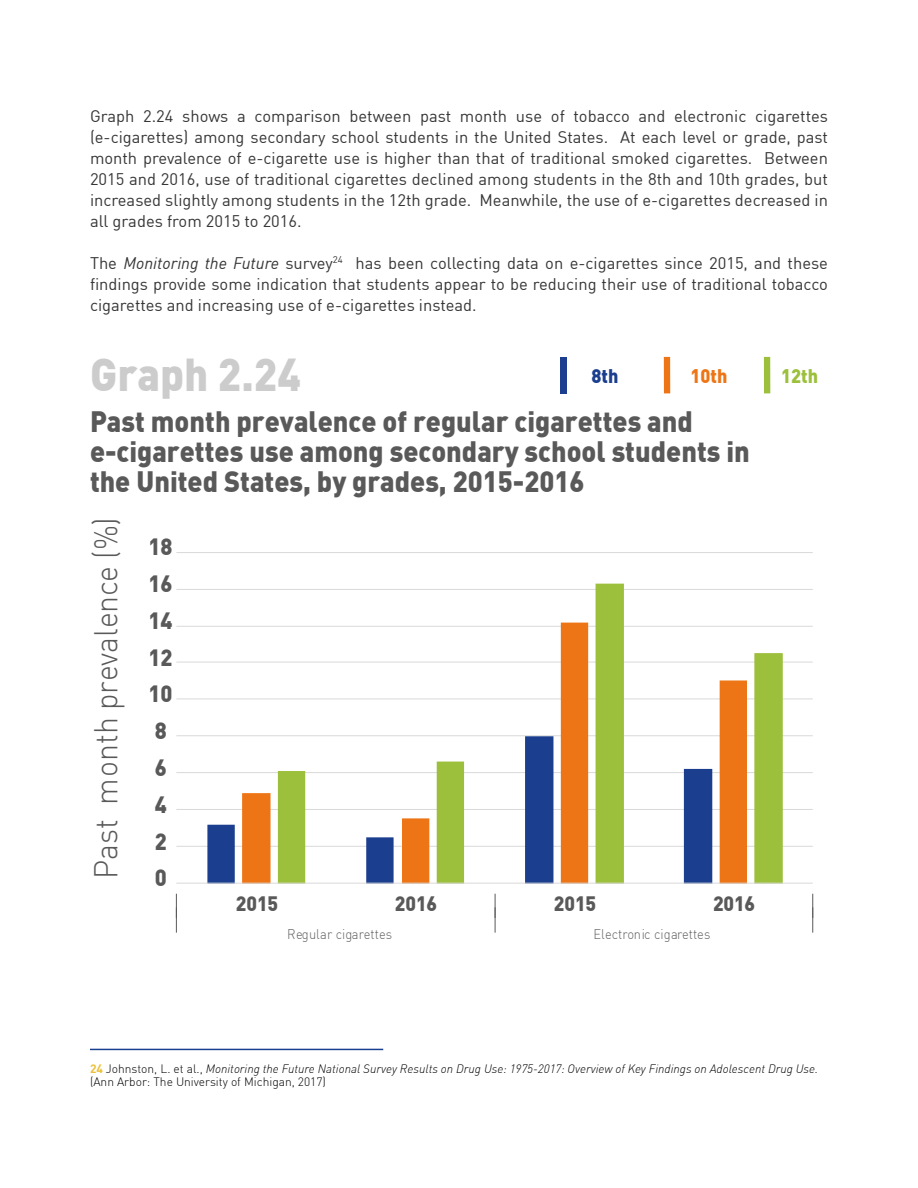
<style>
.page{position:relative;width:918px;height:1188px;background:#fff}
.page>*{position:absolute;margin:0;border:0;box-sizing:border-box;transform-origin:0 0}
.t1{font:900 45.15px "DIN";color:#ccc;scale:.94 1}
.t2{font:300 32.25px "DIN";letter-spacing:.005em;color:#595959;scale:.94 1}
.t3{font:900 28.8px/29.8px "DIN";color:#595959;scale:.94 1}
.t4{font:900 23.1px "DIN";letter-spacing:-.005em;color:#595959;scale:.94 1}
.t5{font:900 20.4px "DIN";letter-spacing:-.005em;color:#595959;scale:.94 1}
.t6{font:900 19.35px "DIN";color:#ed7516;scale:.94 1}
.t7{font:900 19.35px "DIN";color:#9cc03c;scale:.94 1}
.t8{font:900 19.35px "DIN";color:#1b3f8e;scale:.94 1}
.t9{font:16.5px/21px "DIN";color:#373636;text-align:justify}
.t10{font:300 13.8px "DIN";color:#606060;scale:.94 1}
.t11{font:italic 300 12px/13.5px "DIN";color:#000}
.s1{font-style:italic}
.s2{font-weight:700;font-style:normal;color:#ebc03b}
.s3{font-style:normal}
</style>
<div class="page">
<div style="left:560px;top:357px;width:6px;height:36px;background:#1b3f8e"></div>
<div style="left:664px;top:357px;width:6px;height:36px;background:#ed7516"></div>
<div style="left:764px;top:357px;width:6px;height:36px;background:#9cc03c"></div>
<hr style="left:176px;top:552px;width:637px;height:1px;background:#d9d9d9">
<hr style="left:176px;top:589px;width:637px;height:1px;background:#d9d9d9">
<hr style="left:176px;top:626px;width:637px;height:1px;background:#d9d9d9">
<hr style="left:176px;top:662px;width:637px;height:1px;background:#d9d9d9">
<hr style="left:176px;top:699px;width:637px;height:1px;background:#d9d9d9">
<hr style="left:176px;top:735px;width:637px;height:1px;background:#d9d9d9">
<hr style="left:176px;top:772px;width:637px;height:1px;background:#d9d9d9">
<hr style="left:176px;top:809px;width:637px;height:1px;background:#d9d9d9">
<hr style="left:176px;top:846px;width:637px;height:1px;background:#d9d9d9">
<svg style="left:207px;top:824px;width:35px;height:59px;fill:#1b3f8e"></svg>
<svg style="left:242px;top:661px;width:36px;height:222px"></svg>
<svg style="left:278px;top:584px;width:505px;height:299px"></svg>
<hr style="left:176px;top:883px;width:637px;height:1px;background:#d9d9d9">
<svg style="left:812px;top:894px;width:1px;height:39px"></svg>
<svg style="left:495px;top:894px;width:1px;height:39px"></svg>
<svg style="left:176px;top:894px;width:1px;height:39px"></svg>
<p class="t9" style="left:90px;top:105px;width:740px">Graph 2.24 shows a comparison between past month use of tobacco and electronic cigarettes (e-cigarettes) among secondary school students in the United States. At each level or grade, past month prevalence of e-cigarette use is higher than that of traditional smoked cigarettes. Between 2015 and 2016, use of traditional cigarettes declined among students in the 8th and 10th grades, but increased slightly among students in the 12th grade. Meanwhile, the use of e-cigarettes decreased in all grades from 2015 to 2016.</p>
<p class="t9" style="left:90px;top:252px;width:740px">The <span class="s1">Monitoring the Future</span> survey<sup>24</sup> has been collecting data on e-cigarettes since 2015, and these findings provide some indication that students appear to be reducing their use of traditional tobacco cigarettes and increasing use of e-cigarettes instead.</p>
<h1 class="t1" style="left:90px;top:345px;width:226px">Graph 2.24</h1>
<h3 class="t3" style="left:90px;top:405px;width:704px">Past month prevalence of regular cigarettes and e-cigarettes use among secondary school students in the United States, by grades, 2015-2016</h3>
<p class="t8" style="left:592px;top:363px;width:30px">8th</p>
<p class="t6" style="left:691px;top:363px;width:41px">10th</p>
<p class="t7" style="left:781px;top:363px;width:41px">12th</p>
<h2 class="t2" style="left:86px;top:879px;width:387px;rotate:-90deg">Past month prevalence (%)</h2>
<h3 class="t4" style="left:149px;top:532px;width:27px">18</h3>
<h3 class="t4" style="left:149px;top:568px;width:27px">16</h3>
<h3 class="t4" style="left:149px;top:605px;width:27px">14</h3>
<h3 class="t4" style="left:149px;top:642px;width:27px">12</h3>
<h3 class="t4" style="left:149px;top:679px;width:27px">10</h3>
<h3 class="t4" style="left:155px;top:715px;width:14px">8</h3>
<h3 class="t4" style="left:155px;top:752px;width:14px">6</h3>
<h3 class="t4" style="left:155px;top:789px;width:14px">4</h3>
<h3 class="t4" style="left:155px;top:826px;width:14px">2</h3>
<h3 class="t4" style="left:155px;top:863px;width:14px">0</h3>
<p class="t5" style="left:236px;top:890px;width:47px">2015</p>
<p class="t5" style="left:395px;top:890px;width:47px">2016</p>
<p class="t5" style="left:554px;top:890px;width:47px">2015</p>
<p class="t5" style="left:713px;top:890px;width:47px">2016</p>
<p class="t10" style="left:287px;top:925px;width:113px">Regular cigarettes</p>
<p class="t10" style="left:593px;top:925px;width:126px">Electronic cigarettes</p>
<p class="t11" style="left:90px;top:1061px;width:730px"><span class="s2">24</span> <span class="s3">Johnston, L. et al.,</span> Monitoring the Future National Survey Results on Drug Use: 1975-2017: Overview of Key Findings on Adolescent Drug Use. <span class="s3">(Ann Arbor: The University of Michigan, 2017)</span></p>
</div>
